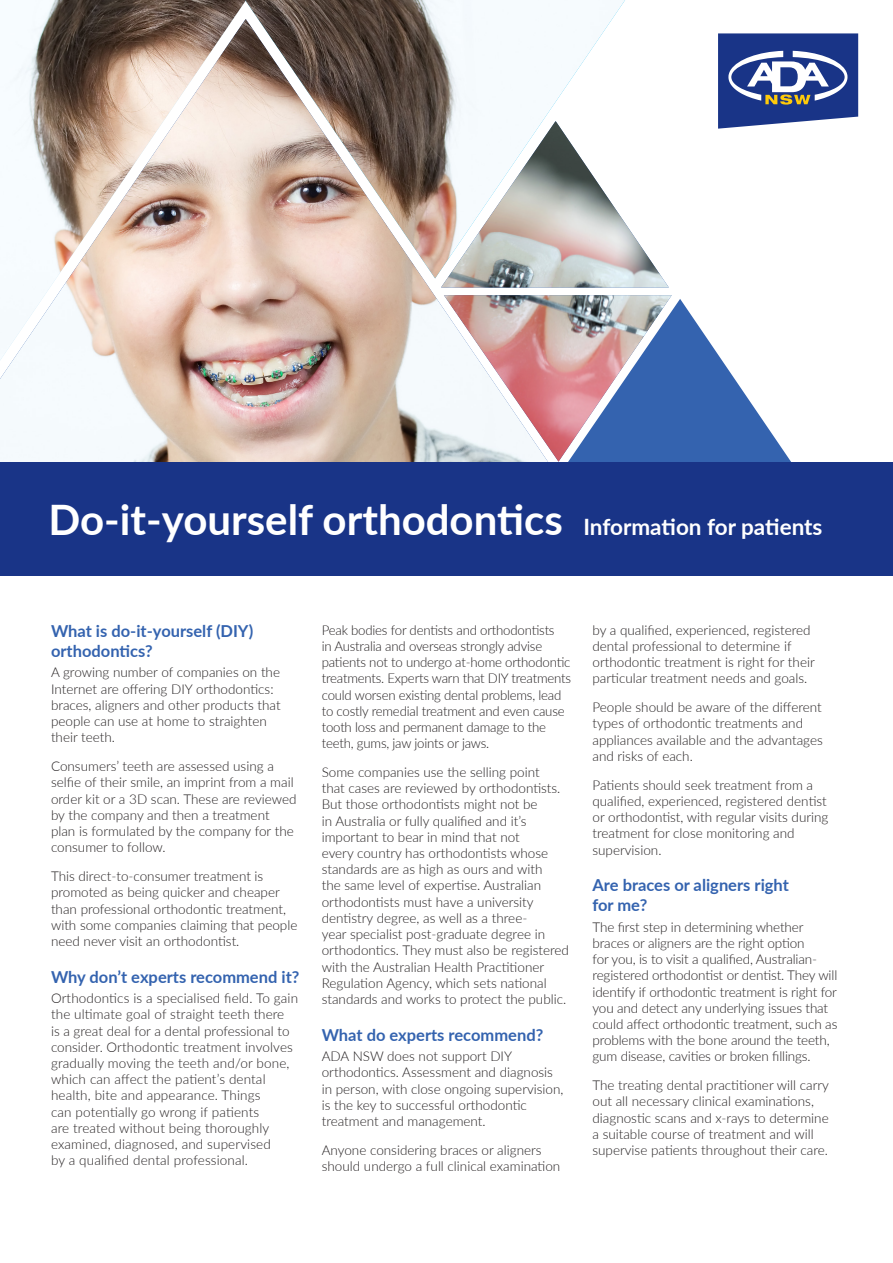
<style>
.page{position:relative;width:893px;height:1263px;background:#fff}
.page>*{position:absolute;margin:0;border:0;box-sizing:border-box;transform-origin:0 0}
.t1{font:700 42px "Lato";color:#fff}
.t2{font:700 16.5px/19.8px "Lato";color:#3463af}
.t3{font:300 13.5px/16.2px "Lato";color:#231f20}
.s1{font-size:22.5px}
</style>
<div class="page">
<svg style="left:549px;top:82px;width:310px;height:380px"></svg>
<img style="left:45px;top:0;width:200px;height:19px">
<img style="left:245px;top:0;width:380px;height:278px">
<img style="left:0;top:19px;width:549px;height:443px">
<div style="left:0;top:462px;width:893px;height:114px;background:#193487"></div>
<svg style="left:718px;top:33px;width:140px;height:96px"></svg>
<h1 class="t1" style="left:48px;top:489px;width:775px">Do-it-yourself orthodontics <span class="s1">Information for patients</span></h1>
<p class="t2" style="left:51px;top:620px;width:204px">What is do-it-yourself (DIY) orthodontics?</p>
<p class="t3" style="left:51px;top:664px;width:231px">A growing number of companies on the Internet are offering DIY orthodontics: braces, aligners and other products that people can use at home to straighten their teeth.</p>
<p class="t3" style="left:51px;top:758px;width:247px">Consumers’ teeth are assessed using a selfie of their smile, an imprint from a mail order kit or a 3D scan. These are reviewed by the company and then a treatment plan is formulated by the company for the consumer to follow.</p>
<p class="t3" style="left:51px;top:868px;width:248px">This direct-to-consumer treatment is promoted as being quicker and cheaper than professional orthodontic treatment, with some companies claiming that people need never visit an orthodontist.</p>
<p class="t2" style="left:51px;top:966px;width:250px">Why don’t experts recommend it?</p>
<p class="t3" style="left:51px;top:990px;width:249px">Orthodontics is a specialised field. To gain the ultimate goal of straight teeth there<br>is a great deal for a dental professional to consider. Orthodontic treatment involves gradually moving the teeth and/or bone, which can affect the patient’s dental health, bite and appearance. Things<br>can potentially go wrong if patients<br>are treated without being thoroughly examined, diagnosed, and supervised<br>by a qualified dental professional.</p>
<p class="t3" style="left:322px;top:621px;width:251px">Peak bodies for dentists and orthodontists<br>in Australia and overseas strongly advise patients not to undergo at-home orthodontic treatments. Experts warn that DIY treatments could worsen existing dental problems, lead to costly remedial treatment and even cause tooth loss and permanent damage to the teeth, gums, jaw joints or jaws.</p>
<p class="t3" style="left:322px;top:764px;width:249px">Some companies use the selling point<br>that cases are reviewed by orthodontists.<br>But those orthodontists might not be<br>in Australia or fully qualified and it’s important to bear in mind that not<br>every country has orthodontists whose standards are as high as ours and with<br>the same level of expertise. Australian orthodontists must have a university dentistry degree, as well as a three-<br>year specialist post-graduate degree in orthodontics. They must also be registered with the Australian Health Practitioner Regulation Agency, which sets national standards and works to protect the public.</p>
<p class="t2" style="left:322px;top:1024px;width:223px">What do experts recommend?</p>
<p class="t3" style="left:322px;top:1048px;width:243px">ADA NSW does not support DIY orthodontics. Assessment and diagnosis in person, with close ongoing supervision, is the key to successful orthodontic treatment and management.</p>
<p class="t3" style="left:322px;top:1141px;width:240px">Anyone considering braces or aligners should undergo a full clinical examination</p>
<p class="t3" style="left:592px;top:621px;width:224px">by a qualified, experienced, registered dental professional to determine if orthodontic treatment is right for their particular treatment needs and goals.</p>
<p class="t3" style="left:592px;top:699px;width:232px">People should be aware of the different types of orthodontic treatments and appliances available and the advantages and risks of each.</p>
<p class="t3" style="left:592px;top:776px;width:237px">Patients should seek treatment from a qualified, experienced, registered dentist or orthodontist, with regular visits during treatment for close monitoring and supervision.</p>
<p class="t2" style="left:592px;top:875px;width:198px">Are braces or aligners right for me?</p>
<p class="t3" style="left:592px;top:918px;width:246px">The first step in determining whether braces or aligners are the right option<br>for you, is to visit a qualified, Australian&shy;registered orthodontist or dentist. They will identify if orthodontic treatment is right for you and detect any underlying issues that could affect orthodontic treatment, such as problems with the bone around the teeth, gum disease, cavities or broken fillings.</p>
<p class="t3" style="left:592px;top:1077px;width:238px">The treating dental practitioner will carry out all necessary clinical examinations, diagnostic scans and x-rays to determine a suitable course of treatment and will supervise patients throughout their care.</p>
</div>
